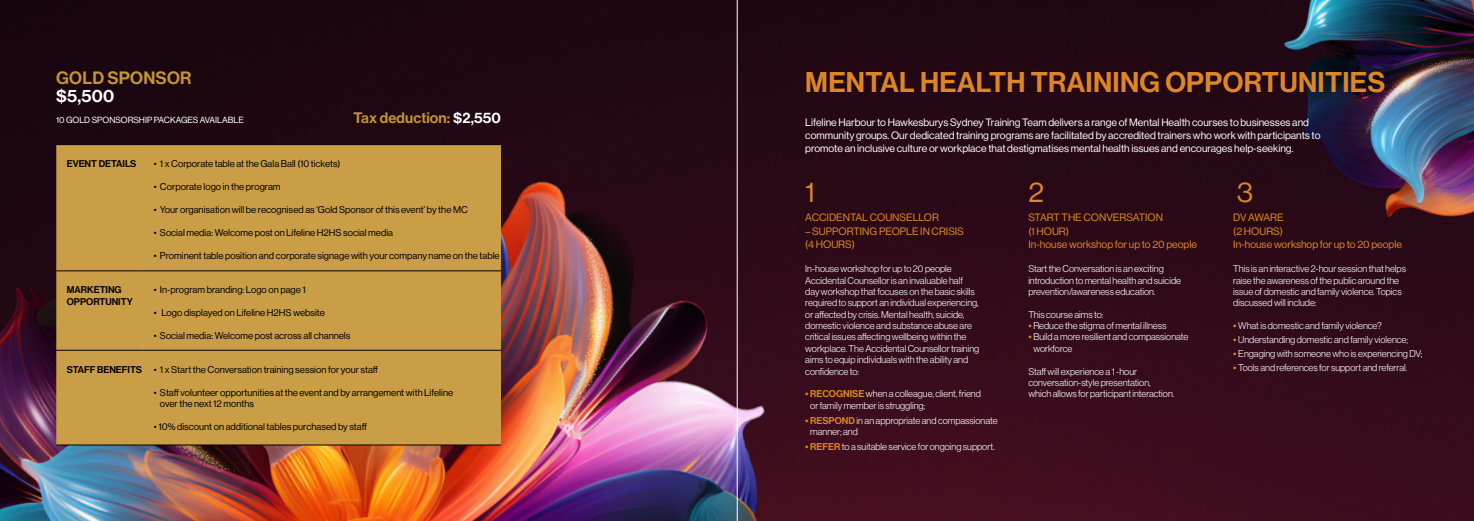
<style>
.page{position:relative;width:1474px;height:521px;background:#fff}
.page>*{position:absolute;margin:0;border:0;box-sizing:border-box;transform-origin:0 0}
.t1{font:28px "N Haas Grotesk DS Pro 65 Md";letter-spacing:.01em;color:#dd8723}
.t2{font:28px "N Haas Grotesk DS Pro 55 Rg";color:#dd8723}
.t3{font:17.5px "N Haas Grotesk DS Pro 65 Md";letter-spacing:.01em;color:#c49534}
.t4{font:17.5px "N Haas Grotesk DS Pro 65 Md";color:#fff}
.t5{font:14.88px "N Haas Grotesk DS Pro 65 Md";letter-spacing:.01em;color:#c49534}
.t6{font:10.5px/13.1px "N Haas Grotesk DS Pro 55 Rg";color:#fff}
.t7{font:10.5px/13.1px "N Haas Grotesk DS Pro 55 Rg";color:#dd8723}
.t8{font:9.62px/11.4px "N Haas Grotesk DS Pro 45 Lt";color:#fff}
.t9{font:9.62px/11.5px "N Haas Grotesk DS Pro 55 Rg";color:#000}
.t10{font:9.62px/11.5px "N Haas Grotesk DS Pro 65 Md";color:#000}
.t11{font:8.75px "N Haas Grotesk DS Pro 55 Rg";color:#fff}
.s1{color:#fff}
.s2{font-family:"N Haas Grotesk DS Pro 65 Md"}
.s3{font-family:"N Haas Grotesk DS Pro 65 Md";color:#dd8723}
</style>
<div class="page">
<img style="left:846px;top:0;width:627px;height:521px">
<img style="left:0;top:0;width:846px;height:521px">
<div style="left:56px;top:145px;width:445px;height:300px;background:#ca9e47"></div>
<hr style="left:56px;top:144px;width:87px;height:1px;background:#000">
<hr style="left:143px;top:144px;width:358px;height:1px;background:#000">
<hr style="left:56px;top:271px;width:87px;height:1px;background:#000">
<hr style="left:143px;top:271px;width:358px;height:1px;background:#000">
<hr style="left:56px;top:350px;width:87px;height:1px;background:#000">
<hr style="left:143px;top:350px;width:358px;height:1px;background:#000">
<hr style="left:56px;top:445px;width:87px;height:1px;background:#000">
<hr style="left:143px;top:445px;width:358px;height:1px;background:#000">
<img style="left:1237px;top:0;width:236px;height:423px">
<hr style="left:737px;top:0;width:1px;height:521px;background:#fff">
<h2 class="t3" style="left:56px;top:68px;width:137px">GOLD SPONSOR</h2>
<h2 class="t4" style="left:56px;top:86px;width:59px">$5,500</h2>
<p class="t11" style="left:56px;top:115px;width:189px">10 GOLD SPONSORSHIP PACKAGES AVAILABLE</p>
<h3 class="t5" style="left:353px;top:109px;width:149px">Tax deduction: <span class="s1">$2,550</span></h3>
<p class="t10" style="left:67px;top:158px;width:71px">EVENT DETAILS</p>
<p class="t9" style="left:154px;top:158px;width:188px">• 1 x Corporate table at the Gala Ball (10 tickets)</p>
<p class="t9" style="left:154px;top:181px;width:128px">• Corporate logo in the program</p>
<p class="t9" style="left:154px;top:204px;width:315px">• Your organisation will be recognised as ‘Gold Sponsor of this event’ by the MC</p>
<p class="t9" style="left:154px;top:227px;width:241px">• Social media: Welcome post on Lifeline H2HS social media</p>
<p class="t9" style="left:154px;top:250px;width:347px">• Prominent table position and corporate signage with your company name on the table</p>
<p class="t10" style="left:67px;top:284px;width:68px">MARKETING<br>OPPORTUNITY</p>
<p class="t9" style="left:154px;top:284px;width:153px">• In-program branding: Logo on page 1</p>
<p class="t9" style="left:154px;top:307px;width:172px">• Logo displayed on Lifeline H2HS website</p>
<p class="t9" style="left:154px;top:330px;width:198px">• Social media: Welcome post across all channels</p>
<p class="t9" style="left:67px;top:363px;width:313px"><span class="s2">STAFF BENEFITS</span> • 1 x Start the Conversation training session for your staff</p>
<p class="t9" style="left:160px;top:387px;width:295px;text-indent:-6px">• Staff volunteer opportunities at the event and by arrangement with Lifeline over the next 12 months</p>
<p class="t9" style="left:154px;top:421px;width:214px">• 10% discount on additional tables purchased by staff</p>
<h1 class="t1" style="left:805px;top:66px;width:581px">MENTAL HEALTH TRAINING OPPORTUNITIES</h1>
<p class="t6" style="left:805px;top:116px;width:517px">Lifeline Harbour to Hawkesburys Sydney Training Team delivers a range of Mental Health courses to businesses and community groups. Our dedicated training programs are facilitated by accredited trainers who work with participants to promote an inclusive culture or workplace that destigmatises mental health issues and encourages help-seeking.</p>
<h1 class="t2" style="left:805px;top:177px;width:11px">1</h1>
<h1 class="t2" style="left:1028px;top:177px;width:17px">2</h1>
<h1 class="t2" style="left:1236px;top:177px;width:17px">3</h1>
<p class="t7" style="left:1028px;top:211px;width:170px">START THE CONVERSATION<br>(1 HOUR)<br>In-house workshop for up to 20 people</p>
<p class="t8" style="left:1028px;top:263px;width:154px">Start the Conversation is an exciting introduction to mental health and suicide prevention/awareness education.</p>
<p class="t8" style="left:1028px;top:309px;width:77px">This course aims to:</p>
<p class="t8" style="left:1028px;top:320px;width:140px"><span class="s3">•</span> Reduce the stigma of mental illness</p>
<p class="t8" style="left:1033px;top:331px;width:156px;text-indent:-5px"><span class="s3">•</span> Build a more resilient and compassionate workforce</p>
<p class="t8" style="left:1028px;top:365px;width:147px">Staff will experience a 1 -hour conversation-style presentation, which allows for participant interaction.</p>
<p class="t7" style="left:805px;top:211px;width:135px">ACCIDENTAL COUNSELLOR</p>
<p class="t7" style="left:805px;top:224px;width:160px">– SUPPORTING PEOPLE IN CRISIS (4 HOURS)</p>
<p class="t8" style="left:805px;top:263px;width:175px">In-house workshop for up to 20 people Accidental Counsellor is an invaluable half day workshop that focuses on the basic skills required to support an individual experiencing, or affected by crisis. Mental health, suicide, domestic violence and substance abuse are critical issues affecting wellbeing within the workplace. The Accidental Counsellor training aims to equip individuals with the ability and confidence to:</p>
<p class="t8" style="left:810px;top:388px;width:172px;text-indent:-5px"><span class="s3">• RECOGNISE</span> when a colleague, client, friend or family member is struggling;</p>
<p class="t8" style="left:810px;top:414px;width:189px;text-indent:-5px"><span class="s3">• RESPOND</span> in an appropriate and compassionate manner; and</p>
<p class="t8" style="left:805px;top:441px;width:191px"><span class="s3">• REFER</span>to a suitable service for ongoing support.</p>
<p class="t7" style="left:1233px;top:211px;width:170px">DV AWARE<br>(2 HOURS)<br>In-house workshop for up to 20 people</p>
<p class="t8" style="left:1233px;top:263px;width:174px">This is an interactive 2-hour session that helps raise the awareness of the public around the issue of domestic and family violence. Topics discussed will include:</p>
<p class="t8" style="left:1233px;top:320px;width:150px"><span class="s3">•</span> What is domestic and family violence?</p>
<p class="t8" style="left:1233px;top:334px;width:176px"><span class="s3">•</span> Understanding domestic and family violence;</p>
<p class="t8" style="left:1233px;top:348px;width:190px"><span class="s3">•</span> Engaging with someone who is experiencing DV;</p>
<p class="t8" style="left:1233px;top:362px;width:175px"><span class="s3">•</span> Tools and references for support and referral.</p>
</div>
